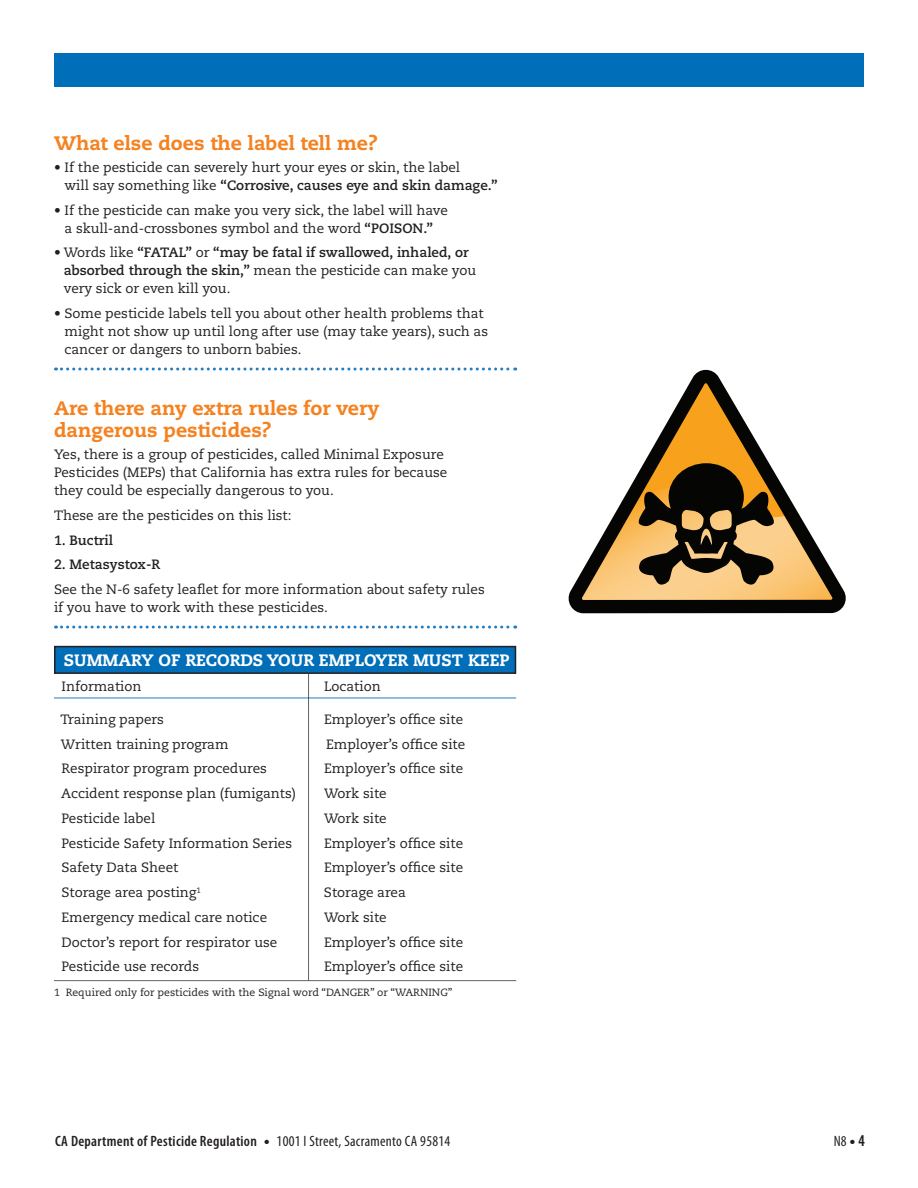
<style>
.page{position:relative;width:918px;height:1188px;background:#fff}
.page>*{position:absolute;margin:0;border:0;box-sizing:border-box;transform-origin:0 0}
.Question{font:800 19.5px/22.5px "Caecilia LT Std";color:#f58220}
.Answer_body_copy_NO{font:800 16.5px "Caecilia LT Std";color:#fff}
.t1{font:condensed 15px "Myriad Pro";letter-spacing:.02em;color:#231f20}
.t2{font:600 condensed 15px "Myriad Pro";letter-spacing:.02em;color:#231f20}
.Answer_body_copy_NO-2{font:13.5px/18px "Caecilia LT Std";color:#231f20}
.Answer_body_last_lin{font:13.5px/18px "Caecilia LT Std";color:#231f20}
.Answer_body_copy_NO-3{font:700 13.5px/18px "Caecilia LT Std";color:#231f20}
.Answer_body_copy_NO-4{font:10.5px "Caecilia LT Std";color:#231f20}
.s1{font-weight:700}
.s2{font-weight:400}
.s3{font-family:"Trade Gothic LT Std Bd Cn 20";font-stretch:normal}
</style>
<div class="page">
<div style="left:55px;top:647px;width:460px;height:26px;background:#006eb9"></div>
<div style="left:54px;top:646px;width:462px;height:28px;border:2px solid #231f20"></div>
<svg style="left:56px;top:368px;width:460px;height:3px"></svg>
<svg style="left:56px;top:626px;width:460px;height:3px"></svg>
<div style="left:54px;top:53px;width:810px;height:33px;background:#006eb9"></div>
<hr style="left:54px;top:698px;width:462px;height:1px;background:#227dc2">
<svg style="left:568px;top:369px;width:278px;height:245px"></svg>
<svg style="left:582px;top:463px;width:250px;height:137px"></svg>
<hr style="left:308px;top:674px;width:1px;height:307px;background:#231f20">
<hr style="left:54px;top:980px;width:462px;height:1px;background:#231f20">
<p class="Question" style="left:54px;top:132px;width:325px">What else does the label tell me?</p>
<p class="Answer_body_copy_NO-2" style="left:65px;top:158px;width:435px;text-indent:-11px">• If the pesticide can severely hurt your eyes or skin, the label<br>will say something like <span class="s1">“Corrosive, causes eye and skin damage.”</span></p>
<p class="Answer_body_copy_NO-2" style="left:54px;top:201px;width:396px;text-align:center">• If the pesticide can make you very sick, the label will have a skull-and-crossbones symbol and the word <span class="s1">“POISON.”</span></p>
<p class="Answer_body_copy_NO-3" style="left:64px;top:244px;width:414px;text-indent:-10px"><span class="s2">• Words like</span> “FATAL” <span class="s2">or</span> “may be fatal if swallowed, inhaled, or absorbed through the skin,” <span class="s2">mean the pesticide can make you very sick or even kill you.</span></p>
<p class="Answer_body_last_lin" style="left:65px;top:305px;width:425px;text-indent:-11px">• Some pesticide labels tell you about other health problems that might not show up until long after use (may take years), such as cancer or dangers to unborn babies.</p>
<p class="Question" style="left:54px;top:397px;width:327px">Are there any extra rules for very dangerous pesticides?</p>
<p class="Answer_body_copy_NO-2" style="left:54px;top:446px;width:395px">Yes, there is a group of pesticides, called Minimal Exposure<br>Pesticides (MEPs) that California has extra rules for because they could be especially dangerous to you.</p>
<p class="Answer_body_copy_NO-2" style="left:54px;top:506px;width:239px">These are the pesticides on this list:</p>
<p class="Answer_body_copy_NO-3" style="left:54px;top:531px;width:60px">1. Buctril</p>
<p class="Answer_body_copy_NO-3" style="left:54px;top:556px;width:108px">2. Metasystox-R</p>
<p class="Answer_body_last_lin" style="left:54px;top:581px;width:432px">See the N-6 safety leaflet for more information about safety rules if you have to work with these pesticides.</p>
<p class="Answer_body_copy_NO" style="left:64px;top:650px;width:447px">SUMMARY OF RECORDS YOUR EMPLOYER MUST KEEP</p>
<p class="Answer_body_copy_NO-2" style="left:62px;top:677px;width:82px">Information</p>
<p class="Answer_body_copy_NO-2" style="left:324px;top:677px;width:58px">Location</p>
<p class="Answer_body_copy_NO-2" style="left:61px;top:710px;width:105px">Training papers</p>
<p class="Answer_body_copy_NO-2" style="left:324px;top:710px;width:141px">Employer’s office site</p>
<p class="Answer_body_copy_NO-2" style="left:61px;top:735px;width:169px">Written training program</p>
<p class="Answer_body_copy_NO-2" style="left:326px;top:735px;width:141px">Employer’s office site</p>
<p class="Answer_body_copy_NO-2" style="left:62px;top:760px;width:207px">Respirator program procedures</p>
<p class="Answer_body_copy_NO-2" style="left:324px;top:760px;width:141px">Employer’s office site</p>
<p class="Answer_body_copy_NO-2" style="left:61px;top:785px;width:237px">Accident response plan (fumigants)</p>
<p class="Answer_body_copy_NO-2" style="left:324px;top:785px;width:64px">Work site</p>
<p class="Answer_body_copy_NO-2" style="left:62px;top:809px;width:95px">Pesticide label</p>
<p class="Answer_body_copy_NO-2" style="left:324px;top:809px;width:64px">Work site</p>
<p class="Answer_body_copy_NO-2" style="left:62px;top:834px;width:232px">Pesticide Safety Information Series</p>
<p class="Answer_body_copy_NO-2" style="left:324px;top:834px;width:141px">Employer’s office site</p>
<p class="Answer_body_copy_NO-2" style="left:62px;top:859px;width:119px">Safety Data Sheet</p>
<p class="Answer_body_copy_NO-2" style="left:324px;top:859px;width:141px">Employer’s office site</p>
<p class="Answer_body_copy_NO-2" style="left:62px;top:884px;width:141px">Storage area posting<sup>1</sup></p>
<p class="Answer_body_copy_NO-2" style="left:324px;top:884px;width:83px">Storage area</p>
<p class="Answer_body_copy_NO-2" style="left:62px;top:908px;width:207px">Emergency medical care notice</p>
<p class="Answer_body_copy_NO-2" style="left:324px;top:908px;width:64px">Work site</p>
<p class="Answer_body_copy_NO-2" style="left:62px;top:933px;width:217px">Doctor’s report for respirator use</p>
<p class="Answer_body_copy_NO-2" style="left:324px;top:933px;width:141px">Employer’s office site</p>
<p class="Answer_body_copy_NO-2" style="left:62px;top:958px;width:139px">Pesticide use records</p>
<p class="Answer_body_copy_NO-2" style="left:324px;top:958px;width:141px">Employer’s office site</p>
<p class="Answer_body_copy_NO-4" style="left:54px;top:986px;width:400px">1 Required only for pesticides with the Signal word “DANGER” or “WARNING”</p>
<p class="t2" style="left:55px;top:1132px;width:203px">CA Department of Pesticide Regulation</p>
<p class="t1" style="left:265px;top:1132px;width:187px">● 1001 I Street, Sacramento CA 95814</p>
<p class="t1" style="left:834px;top:1132px;width:33px">N8 ● <span class="s3">4</span></p>
</div>
